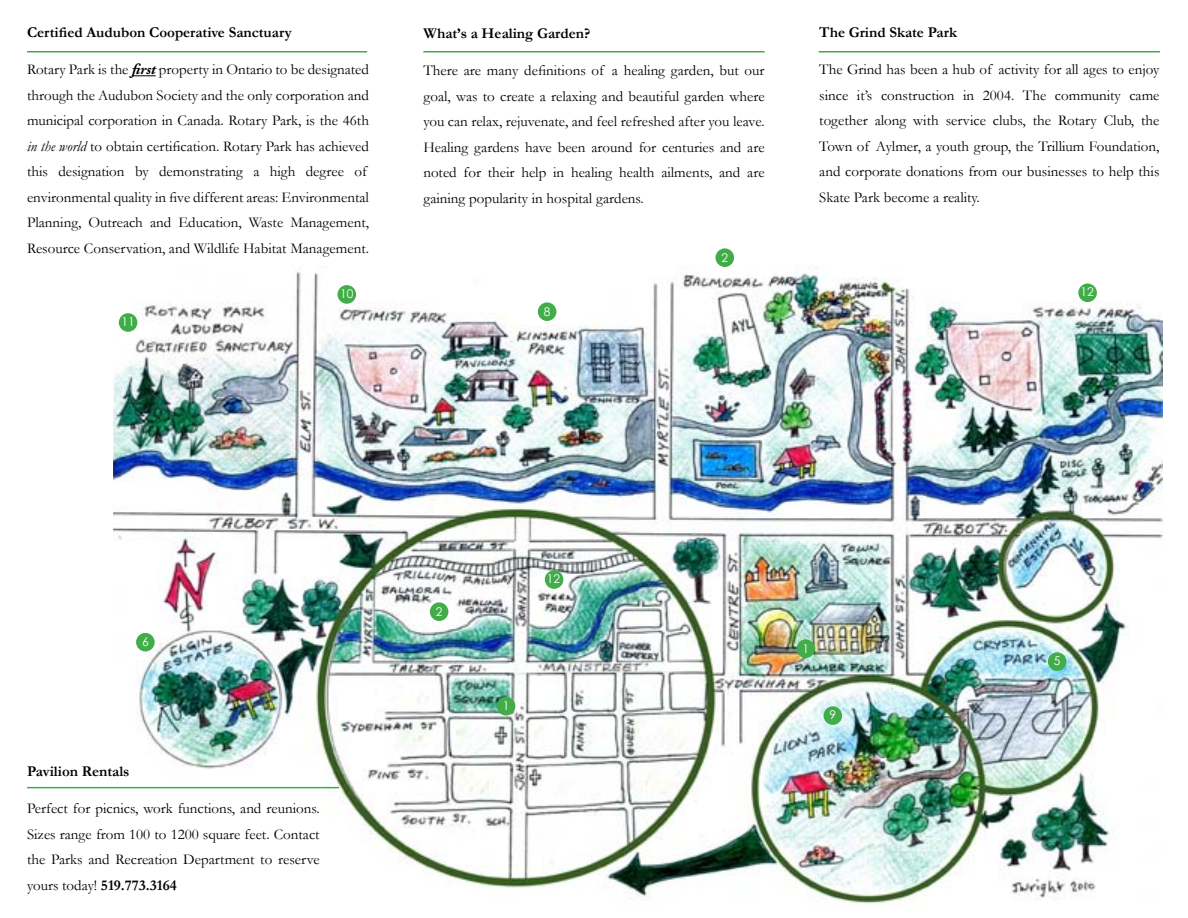
<style>
.page{position:relative;width:1188px;height:918px;background:#fff}
.page>*{position:absolute;margin:0;border:0;box-sizing:border-box;transform-origin:0 0}
.t1{font:15px/25.5px "Garamond";color:#000;text-align:justify}
.t2{font:700 15px "Garamond";color:#000}
.t3{font:12px "Century Gothic";color:#fff}
.s1{font-family:"Adobe Garamond Pro";font-weight:700;font-style:italic}
.s2{font-style:italic}
.s3{font-weight:700}
</style>
<div class="page">
<img style="left:114px;top:249px;width:1049px;height:658px">
<svg style="left:132px;top:75px;width:24px;height:1px"></svg>
<hr style="left:27px;top:51px;width:340px;height:1px;background:#41ad49">
<hr style="left:423px;top:51px;width:342px;height:1px;background:#41ad49">
<hr style="left:819px;top:51px;width:341px;height:1px;background:#41ad49">
<div style="left:136px;top:633px;width:19px;height:18px;background:#41ad49;border-radius:50%"></div>
<div style="left:538px;top:302px;width:18px;height:19px;background:#41ad49;border-radius:50%"></div>
<div style="left:337px;top:285px;width:19px;height:19px;background:#41ad49;border-radius:50%"></div>
<div style="left:119px;top:313px;width:18px;height:19px;background:#41ad49;border-radius:50%"></div>
<div style="left:1078px;top:283px;width:19px;height:19px;background:#41ad49;border-radius:50%"></div>
<div style="left:716px;top:248px;width:18px;height:19px;background:#41ad49;border-radius:50%"></div>
<div style="left:824px;top:706px;width:18px;height:19px;background:#41ad49;border-radius:50%"></div>
<div style="left:1048px;top:652px;width:18px;height:19px;background:#41ad49;border-radius:50%"></div>
<div style="left:797px;top:639px;width:18px;height:19px;background:#41ad49;border-radius:50%"></div>
<div style="left:497px;top:697px;width:18px;height:19px;background:#41ad49;border-radius:50%"></div>
<div style="left:545px;top:570px;width:18px;height:19px;background:#41ad49;border-radius:50%"></div>
<div style="left:430px;top:602px;width:18px;height:19px;background:#41ad49;border-radius:50%"></div>
<hr style="left:27px;top:787px;width:312px;height:1px;background:#41ad49">
<p class="t2" style="left:27px;top:22px;width:266px">Certified Audubon Cooperative Sanctuary</p>
<p class="t1" style="left:27px;top:56px;width:344px;text-align:left">Rotary Park is the <span class="s1">first</span> property in Ontario to be designated through the Audubon Society and the only corporation and municipal corporation in Canada. Rotary Park, is the 46th <span class="s2">in the world</span> to obtain certification. Rotary Park has achieved this designation by demonstrating a high degree of environmental quality in five different areas: Environmental Planning, Outreach and Education, Waste Management, Resource Conservation, and Wildlife Habitat Management.</p>
<p class="t3" style="left:121px;top:314px;width:15px">11</p>
<p class="t3" style="left:340px;top:286px;width:15px">10</p>
<p class="t2" style="left:423px;top:23px;width:168px">What’s a Healing Garden?</p>
<p class="t1" style="left:423px;top:58px;width:343px">There are many definitions of a healing garden, but our goal, was to create a relaxing and beautiful garden where you can relax, rejuvenate, and feel refreshed after you leave.<br>Healing gardens have been around for centuries and are noted for their help in healing health ailments, and are gaining popularity in hospital gardens.</p>
<p class="t3" style="left:544px;top:303px;width:8px">8</p>
<p class="t3" style="left:721px;top:249px;width:8px">2</p>
<p class="t2" style="left:819px;top:22px;width:139px">The Grind Skate Park</p>
<p class="t1" style="left:819px;top:56px;width:342px">The Grind has been a hub of activity for all ages to enjoy since it’s construction in 2004. The community came together along with service clubs, the Rotary Club, the Town of Aylmer, a youth group, the Trillium Foundation, and corporate donations from our businesses to help this Skate Park become a reality.</p>
<p class="t3" style="left:1080px;top:283px;width:15px">12</p>
<p class="t3" style="left:142px;top:633px;width:8px">6</p>
<p class="t2" style="left:27px;top:761px;width:104px">Pavilion Rentals</p>
<p class="t1" style="left:27px;top:795px;width:294px">Perfect for picnics, work functions, and reunions.<br>Sizes range from 100 to 1200 square feet. Contact the Parks and Recreation Department to reserve yours today! <span class="s3">519.773.3164</span></p>
<p class="t3" style="left:436px;top:603px;width:8px">2</p>
<p class="t3" style="left:547px;top:570px;width:15px">12</p>
<p class="t3" style="left:503px;top:697px;width:8px">1</p>
<p class="t3" style="left:802px;top:640px;width:8px">1</p>
<p class="t3" style="left:829px;top:707px;width:8px">9</p>
<p class="t3" style="left:1054px;top:653px;width:8px">5</p>
</div>
